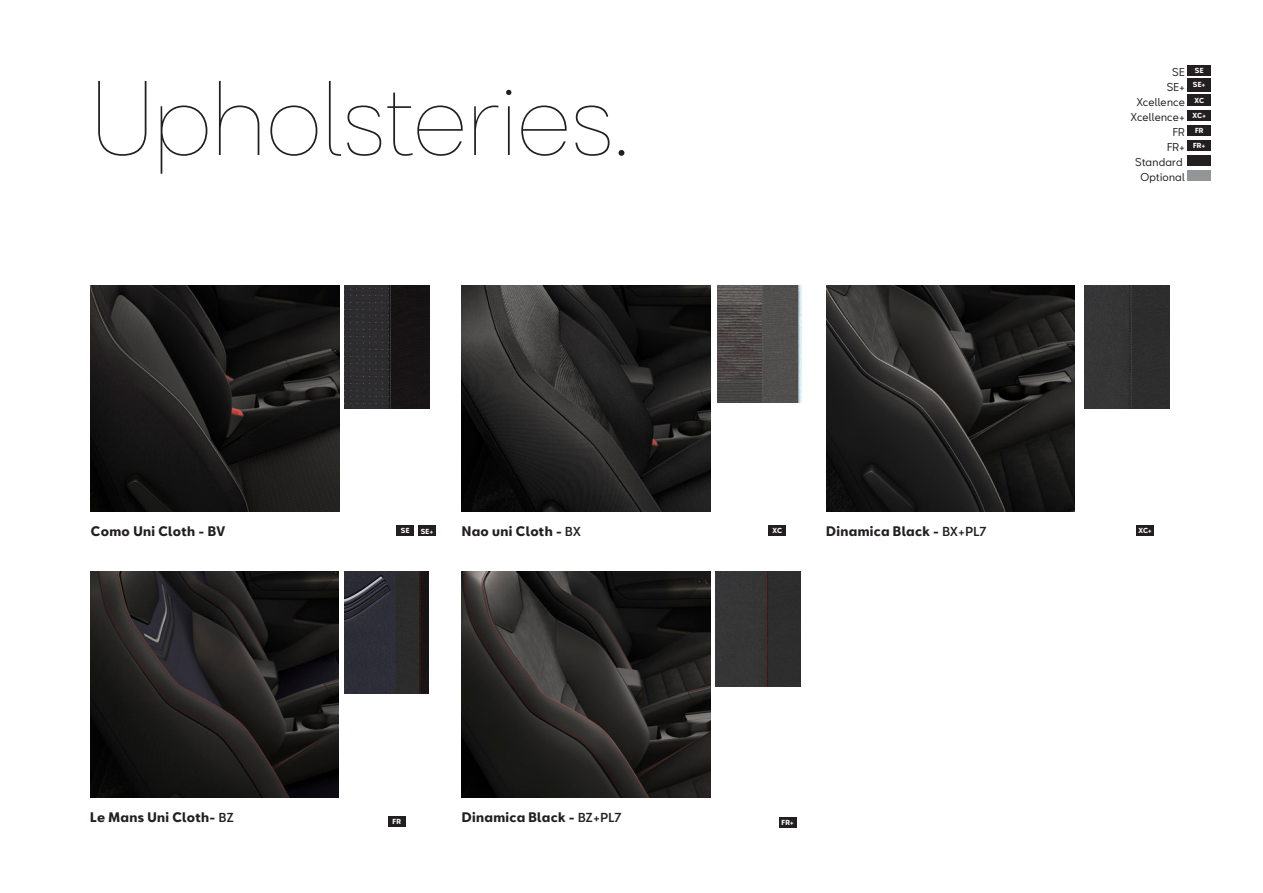
<style>
.page{position:relative;width:1263px;height:893px;background:#fff}
.page>*{position:absolute;margin:0;border:0;box-sizing:border-box;transform-origin:0 0}
.Headline{font:200 97.5px "Seat Bcn";color:#231f20}
.t1{font:700 12.75px "SEATBCN";letter-spacing:.025em;color:#231f20}
.t2{font:10.5px "SEATBCN";letter-spacing:.02em;color:#231f20}
.t3{font:700 6.75px "SEATBCN";letter-spacing:.015em;color:#fff}
.s1{font-weight:500;font-size:12px}
</style>
<div class="page">
<div style="left:1137px;top:525px;width:17px;height:11px;background:#231f20"></div>
<div style="left:769px;top:525px;width:17px;height:11px;background:#231f20"></div>
<img style="left:91px;top:286px;width:248px;height:225px">
<img style="left:345px;top:286px;width:84px;height:122px">
<div style="left:418px;top:526px;width:17px;height:10px;background:#231f20"></div>
<img style="left:826px;top:286px;width:249px;height:225px">
<div style="left:1085px;top:286px;width:84px;height:122px;background:#323232"></div>
<img style="left:90px;top:571px;width:249px;height:226px">
<img style="left:344px;top:572px;width:84px;height:121px">
<img style="left:462px;top:571px;width:248px;height:226px">
<div style="left:716px;top:571px;width:84px;height:115px;background:#343434"></div>
<img style="left:462px;top:286px;width:248px;height:225px">
<img style="left:718px;top:286px;width:83px;height:117px">
<div style="left:397px;top:525px;width:17px;height:11px;background:#231f20"></div>
<div style="left:388px;top:816px;width:17px;height:11px;background:#231f20"></div>
<div style="left:779px;top:817px;width:17px;height:11px;background:#231f20"></div>
<div style="left:1187px;top:65px;width:24px;height:11px;background:#231f20"></div>
<div style="left:1187px;top:78px;width:24px;height:13px;background:#231f20"></div>
<div style="left:1187px;top:94px;width:24px;height:12px;background:#231f20"></div>
<div style="left:1187px;top:110px;width:24px;height:11px;background:#231f20"></div>
<div style="left:1187px;top:125px;width:24px;height:11px;background:#231f20"></div>
<div style="left:1187px;top:140px;width:24px;height:11px;background:#231f20"></div>
<div style="left:1187px;top:155px;width:24px;height:11px;background:#231f20"></div>
<div style="left:1187px;top:170px;width:24px;height:11px;background:#939598"></div>
<p class="Headline" style="left:91px;top:34px;width:540px">Upholsteries.</p>
<p class="t2" style="left:1172px;top:65px;width:14px">SE</p>
<p class="t3" style="left:1195px;top:67px;width:10px">SE</p>
<p class="t2" style="left:1167px;top:80px;width:20px">SE+</p>
<p class="t3" style="left:1193px;top:81px;width:14px">SE+</p>
<p class="t2" style="left:1137px;top:95px;width:50px">Xcellence</p>
<p class="t3" style="left:1194px;top:97px;width:11px">XC</p>
<p class="t2" style="left:1131px;top:110px;width:56px">Xcellence+</p>
<p class="t3" style="left:1192px;top:112px;width:15px">XC+</p>
<p class="t2" style="left:1173px;top:125px;width:14px">FR</p>
<p class="t3" style="left:1195px;top:127px;width:10px">FR</p>
<p class="t2" style="left:1167px;top:140px;width:19px">FR+</p>
<p class="t3" style="left:1193px;top:142px;width:14px">FR+</p>
<p class="t2" style="left:1135px;top:155px;width:49px">Standard</p>
<p class="t2" style="left:1140px;top:170px;width:46px">Optional</p>
<p class="t1" style="left:91px;top:524px;width:136px">Como Uni Cloth - BV</p>
<p class="t3" style="left:421px;top:527px;width:14px">SE+</p>
<p class="t3" style="left:772px;top:527px;width:11px">XC</p>
<p class="t1" style="left:826px;top:524px;width:162px">Dinamica Black - <span class="s1">BX+PL7</span></p>
<p class="t3" style="left:1138px;top:527px;width:15px">XC+</p>
<p class="t3" style="left:401px;top:527px;width:10px">SE</p>
<p class="t1" style="left:462px;top:524px;width:120px">Nao uni Cloth - <span class="s1">BX</span></p>
<p class="t1" style="left:90px;top:810px;width:145px">Le Mans Uni Cloth- <span class="s1">BZ</span></p>
<p class="t1" style="left:462px;top:810px;width:161px">Dinamica Black - <span class="s1">BZ+PL7</span></p>
<p class="t3" style="left:393px;top:818px;width:10px">FR</p>
<p class="t3" style="left:781px;top:819px;width:14px">FR+</p>
</div>
